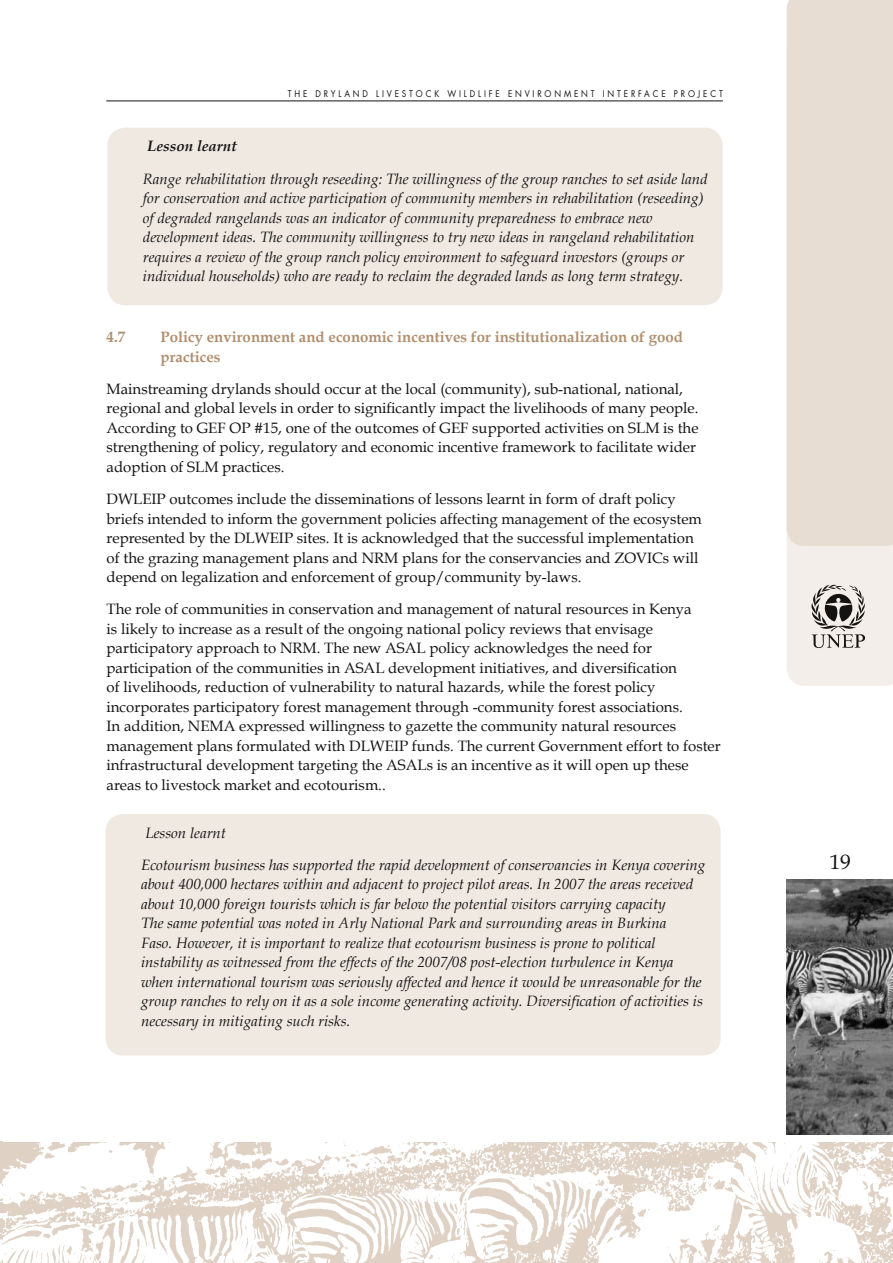
<style>
.page{position:relative;width:893px;height:1263px;background:#fff}
.page>*{position:absolute;margin:0;border:0;box-sizing:border-box;transform-origin:0 0}
.t1{font:21px "Book Antiqua";color:#151312}
.t2{font:15px/19.5px "Book Antiqua";color:#151312}
.t3{font:italic 15px/19.5px "Book Antiqua";color:#151312}
.t4{font:700 15px/19.5px "Book Antiqua";color:#b08f6e}
.t5{font:italic 700 15px "Book Antiqua";color:#151312}
.t6{font:9px "Futura";letter-spacing:.35em;color:#151312;scale:.9 1}
</style>
<div class="page">
<img style="left:2px;top:1142px;width:891px;height:121px">
<img style="left:0;top:1142px;width:2px;height:121px">
<div style="left:787px;top:546px;width:106px;height:140px;background:#f3eee9"></div>
<div style="left:787px;top:0;width:106px;height:546px;background:#e7ddd3"></div>
<hr style="left:106px;top:101px;width:617px;height:1px;background:#151312">
<svg style="left:811px;top:585px;width:54px;height:63px;background:#aba7a4"></svg>
<img style="left:786px;top:880px;width:107px;height:255px">
<div style="left:107px;top:128px;width:616px;height:177px;background:#efe9e2;border-radius:18px"></div>
<div style="left:105px;top:814px;width:616px;height:241px;background:#efe9e2;border-radius:18px"></div>
<p class="t6" style="left:288px;top:88px;width:485px">THE DRYLAND LIVESTOCK WILD LIFE E NVIRONMENT I NTERFACE PROJECT</p>
<p class="t5" style="left:147px;top:138px;width:91px">Lesson learnt</p>
<p class="t3" style="left:143px;top:169px;width:566px">Range rehabilitation through reseeding: The willingness of the group ranches to set aside land for conservation and active participation of community members in rehabilitation (reseeding) of degraded rangelands was an indicator of community preparedness to embrace new development ideas. The community willingness to try new ideas in rangeland rehabilitation requires a review of the group ranch policy environment to safeguard investors (groups or individual households) who are ready to reclaim the degraded lands as long term strategy.</p>
<p class="t4" style="left:107px;top:327px;width:20px">4.7</p>
<p class="t4" style="left:161px;top:327px;width:524px">Policy environment and economic incentives for institutionalization of good practices</p>
<p class="t2" style="left:107px;top:379px;width:593px">Mainstreaming drylands should occur at the local (community), sub-national, national, regional and global levels in order to significantly impact the livelihoods of many people.<br>According to GEF OP #15, one of the outcomes of GEF supported activities on SLM is the strengthening of policy, regulatory and economic incentive framework to facilitate wider adoption of SLM practices.</p>
<p class="t2" style="left:107px;top:489px;width:597px">DWLEIP outcomes include the disseminations of lessons learnt in form of draft policy briefs intended to inform the government policies affecting management of the ecosystem represented by the DLWEIP sites. It is acknowledged that the successful implementation of the grazing management plans and NRM plans for the conservancies and ZOVICs will depend on legalization and enforcement of group/community by-laws.</p>
<p class="t2" style="left:107px;top:599px;width:616px">The role of communities in conservation and management of natural resources in Kenya<br>is likely to increase as a result of the ongoing national policy reviews that envisage participatory approach to NRM. The new ASAL policy acknowledges the need for participation of the communities in ASAL development initiatives, and diversification<br>of livelihoods, reduction of vulnerability to natural hazards, while the forest policy incorporates participatory forest management through -community forest associations.<br>In addition, NEMA expressed willingness to gazette the community natural resources management plans formulated with DLWEIP funds. The current Government effort to foster infrastructural development targeting the ASALs is an incentive as it will open up these areas to livestock market and ecotourism..</p>
<p class="t3" style="left:141px;top:817px;width:566px;line-height:32.2px">Lesson learnt<br>Ecotourism business has supported the rapid development of conservancies in Kenya covering</p>
<p class="t3" style="left:141px;top:875px;width:563px">about 400,000 hectares within and adjacent to project pilot areas. In 2007 the areas received about 10,000 foreign tourists which is far below the potential visitors carrying capacity<br>The same potential was noted in Arly National Park and surrounding areas in Burkina<br>Faso. However, it is important to realize that ecotourism business is prone to political instability as witnessed from the effects of the 2007/08 post-election turbulence in Kenya when international tourism was seriously affected and hence it would be unreasonable for the group ranches to rely on it as a sole income generating activity. Diversification of activities is necessary in mitigating such risks.</p>
<h1 class="t1" style="left:830px;top:847px;width:22px">19</h1>
</div>
